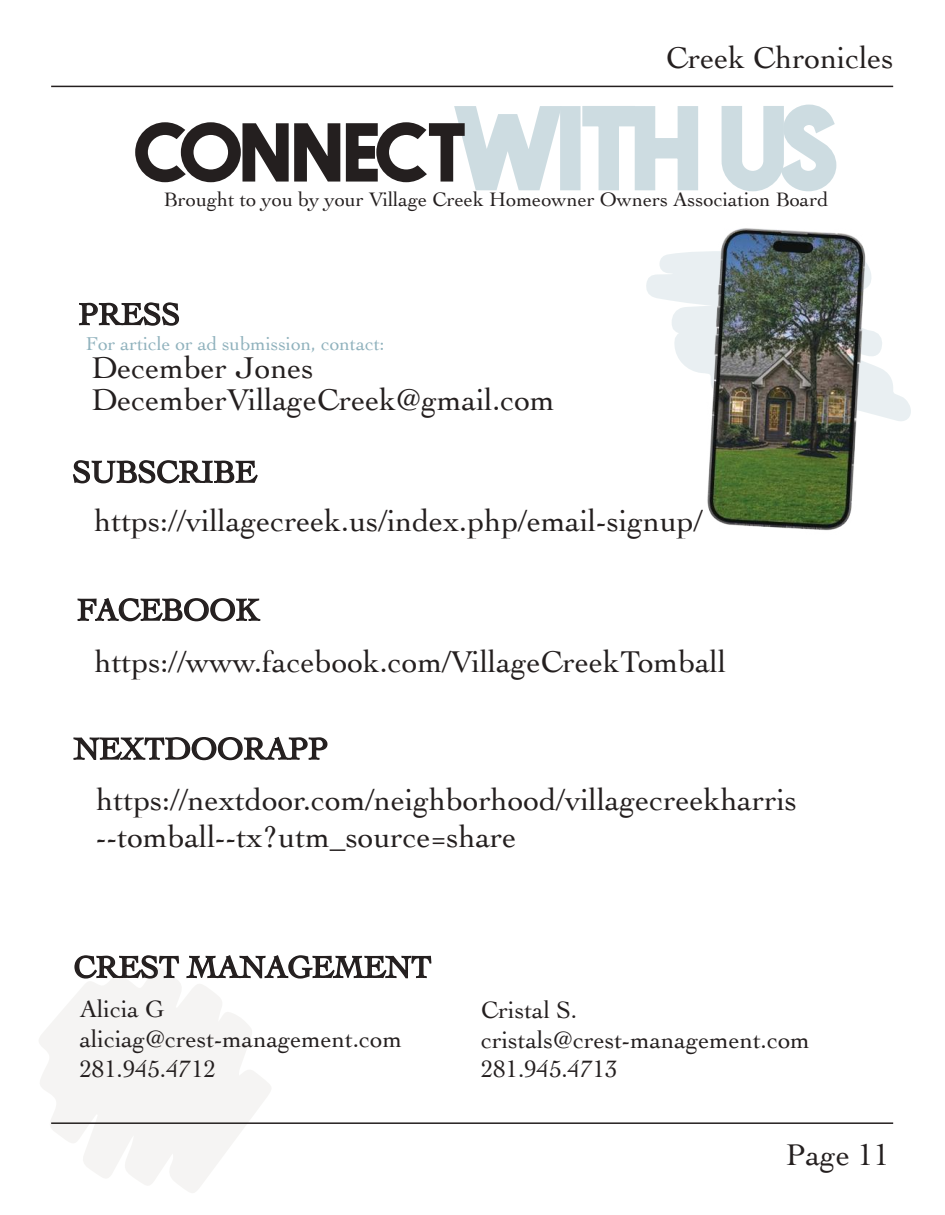
<style>
.page{position:relative;width:945px;height:1215px;background:#fff}
.page>*{position:absolute;margin:0;border:0;box-sizing:border-box;transform-origin:0 0}
.t1{font:77.1px "Brooklyn";letter-spacing:-.01em;color:#241f1f}
.t2{font:31.5px/32.2px "Cochin";color:#241f1f}
.t3{font:24.75px/29.7px "Cochin";color:#241f1f}
.t4{font:20.4px "Cochin";color:#241f1f}
.t5{font:19.5px "Cochin";color:#90b2bd}
.s1{font-size:108px;color:#90b2bd}
</style>
<div class="page">
<svg style="left:39px;top:980px;width:232px;height:213px;fill:#f5f4f3"></svg>
<svg style="left:646px;top:252px;width:265px;height:169px"></svg>
<svg style="left:79px;top:302px;width:100px;height:24px"></svg>
<svg style="left:73px;top:460px;width:185px;height:24px"></svg>
<svg style="left:73px;top:736px;width:255px;height:25px"></svg>
<svg style="left:74px;top:955px;width:106px;height:25px"></svg>
<svg style="left:186px;top:955px;width:246px;height:134px"></svg>
<svg style="left:77px;top:598px;width:184px;height:24px"></svg>
<svg style="left:578px;top:106px;width:120px;height:85px"></svg>
<svg style="left:721px;top:104px;width:116px;height:88px"></svg>
<svg style="left:135px;top:106px;width:433px;height:85px"></svg>
<img style="left:702px;top:228px;width:187px;height:303px">
<hr style="left:51px;top:86px;width:842px;height:1px;background:#241f1f">
<hr style="left:51px;top:1122px;width:842px;height:2px;background:#241f1f">
<p class="t2" style="left:666px;top:41px;width:229px">Creek Chronicles</p>
<h1 class="t1" style="left:134px;top:118px;width:705px">CONNECT<span class="s1">WITH US</span></h1>
<p class="t4" style="left:164px;top:185px;width:666px">Brought to you by your Village Creek Homeowner Owners Association Board</p>
<p class="t2" style="left:79px;top:297px;width:103px">PRESS</p>
<p class="t5" style="left:86px;top:330px;width:300px">For article or ad submission, contact:</p>
<p class="t2" style="left:91px;top:350px;width:465px">December Jones<br>DecemberVillageCreek@gmail.com</p>
<p class="t2" style="left:95px;top:446px;width:610px;line-height:49.1px;text-indent:-22px">SUBSCRIBE https://villagecreek.us/index.php/email-signup/</p>
<p class="t2" style="left:77px;top:592px;width:184px">FACEBOOK</p>
<p class="t2" style="left:95px;top:644px;width:633px">https://www.facebook.com/VillageCreekTomball</p>
<p class="t2" style="left:74px;top:731px;width:256px">NEXTDOORAPP</p>
<p class="t2" style="left:97px;top:779px;width:702px;line-height:37.8px">https://nextdoor.com/neighborhood/villagecreekharris --tomball--tx?utm_source=share</p>
<p class="t2" style="left:74px;top:949px;width:359px">CREST MANAGEMENT</p>
<p class="t3" style="left:80px;top:993px;width:324px">Alicia G aliciag@crest-management.com<br>281.945.4712</p>
<p class="t3" style="left:481px;top:994px;width:330px">Cristal S. cristals@crest-management.com<br>281.945.4713</p>
<p class="t2" style="left:786px;top:1137px;width:105px">Page 11</p>
</div>
